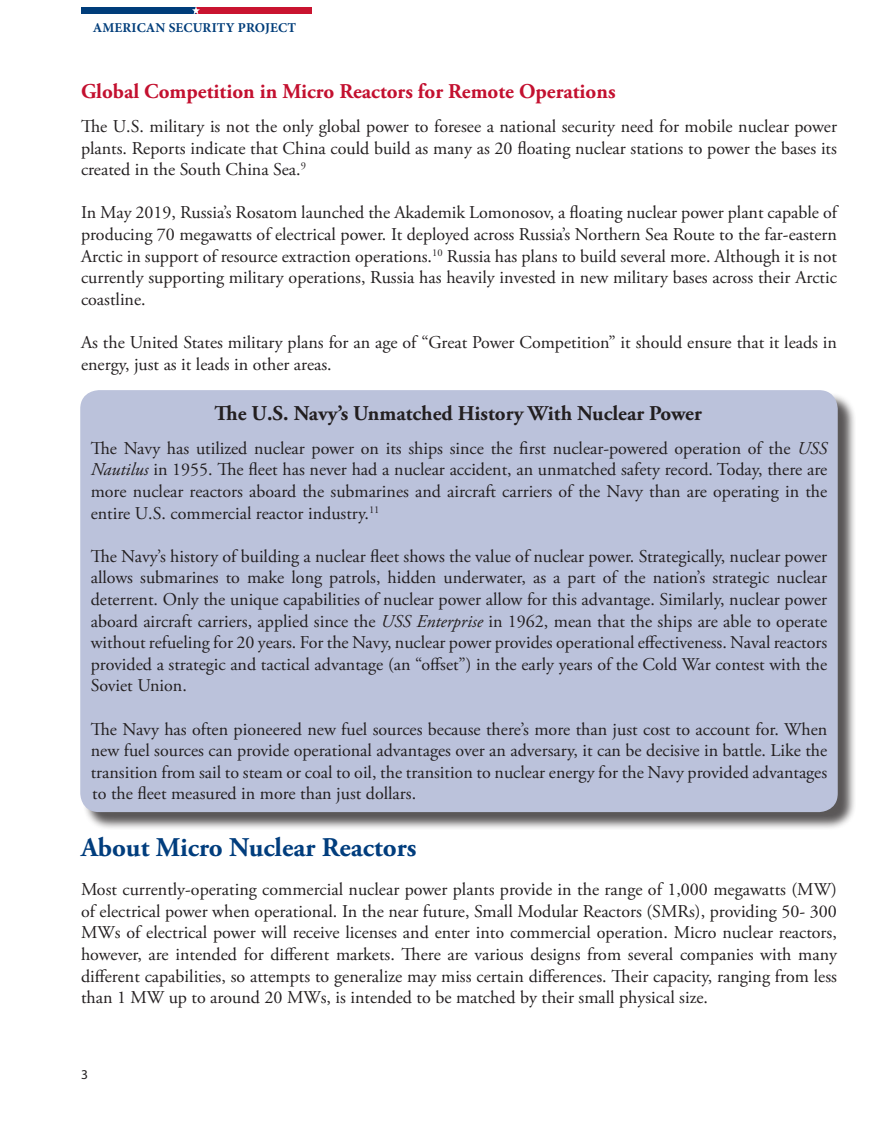
<style>
.page{position:relative;width:891px;height:1134px;background:#fff}
.page>*{position:absolute;margin:0;border:0;box-sizing:border-box;transform-origin:0 0}
.t1{font:700 27px "Adobe Garamond Pro";color:#013d7d}
.Heading_2{font:700 21px "Adobe Garamond Pro";color:#c3102f}
.Heading_1{font:700 21px "Adobe Garamond Pro";color:#231f20}
.t2{font:18px/21.6px "Adobe Garamond Pro";color:#231f20;text-align:justify}
.t3{font:700 13.5px "Minion Pro";letter-spacing:.01em;color:#003d7a}
.t4{font:13.5px "Myriad Pro";color:#231f20}
.s1{font-style:italic}
</style>
<div class="page">
<div style="left:81px;top:7px;width:115px;height:7px;background:#003d7a"></div>
<div style="left:196px;top:7px;width:115px;height:7px;background:#c91430"></div>
<svg style="left:192px;top:7px;width:8px;height:7px"></svg>
<div style="left:82px;top:392px;width:774px;height:439px;background:#231f20;opacity:.75"></div>
<div style="left:81px;top:391px;width:756px;height:420px;background:#bbc2db;border-radius:18px"></div>
<div style="left:80px;top:390px;width:758px;height:422px;border:2px solid #bbc2db;border-radius:18px"></div>
<p class="t3" style="left:93px;top:18px;width:205px">AMERICAN SECURITY PROJECT</p>
<p class="Heading_2" style="left:81px;top:80px;width:536px">Global Competition in Micro Reactors for Remote Operations</p>
<p class="t2" style="left:81px;top:116px;width:758px">The U.S. military is not the only global power to foresee a national security need for mobile nuclear power plants. Reports indicate that China could build as many as 20 floating nuclear stations to power the bases its created in the South China Sea.<sup>9</sup></p>
<p class="t2" style="left:81px;top:203px;width:758px">In May 2019, Russia’s Rosatom launched the Akademik Lomonosov, a floating nuclear power plant capable of producing 70 megawatts of electrical power. It deployed across Russia’s Northern Sea Route to the far-eastern Arctic in support of resource extraction operations.<sup>10</sup> Russia has plans to build several more. Although it is not currently supporting military operations, Russia has heavily invested in new military bases across their Arctic coastline.</p>
<p class="t2" style="left:81px;top:332px;width:758px">As the United States military plans for an age of “Great Power Competition” it should ensure that it leads in energy, just as it leads in other areas.</p>
<p class="Heading_1" style="left:215px;top:401px;width:489px">The U.S. Navy’s Unmatched History With Nuclear Power</p>
<p class="t2" style="left:91px;top:438px;width:738px">The Navy has utilized nuclear power on its ships since the first nuclear-powered operation of the <span class="s1">USS Nautilus</span> in 1955. The fleet has never had a nuclear accident, an unmatched safety record. Today, there are more nuclear reactors aboard the submarines and aircraft carriers of the Navy than are operating in the entire U.S. commercial reactor industry.<sup>11</sup></p>
<p class="t2" style="left:91px;top:546px;width:738px">The Navy’s history of building a nuclear fleet shows the value of nuclear power. Strategically, nuclear power allows submarines to make long patrols, hidden underwater, as a part of the nation’s strategic nuclear deterrent. Only the unique capabilities of nuclear power allow for this advantage. Similarly, nuclear power aboard aircraft carriers, applied since the <span class="s1">USS Enterprise</span> in 1962, mean that the ships are able to operate without refueling for 20 years. For the Navy, nuclear power provides operational effectiveness. Naval reactors provided a strategic and tactical advantage (an “offset”) in the early years of the Cold War contest with the Soviet Union.</p>
<p class="t2" style="left:91px;top:719px;width:738px">The Navy has often pioneered new fuel sources because there’s more than just cost to account for. When new fuel sources can provide operational advantages over an adversary, it can be decisive in battle. Like the transition from sail to steam or coal to oil, the transition to nuclear energy for the Navy provided advantages to the fleet measured in more than just dollars.</p>
<p class="t1" style="left:81px;top:831px;width:337px">About Micro Nuclear Reactors</p>
<p class="t2" style="left:81px;top:879px;width:758px">Most currently-operating commercial nuclear power plants provide in the range of 1,000 megawatts (MW) of electrical power when operational. In the near future, Small Modular Reactors (SMRs), providing 50- 300<br>MWs of electrical power will receive licenses and enter into commercial operation. Micro nuclear reactors, however, are intended for different markets. There are various designs from several companies with many different capabilities, so attempts to generalize may miss certain differences. Their capacity, ranging from less than 1 MW up to around 20 MWs, is intended to be matched by their small physical size.</p>
<p class="t4" style="left:81px;top:1066px;width:8px">3</p>
</div>
